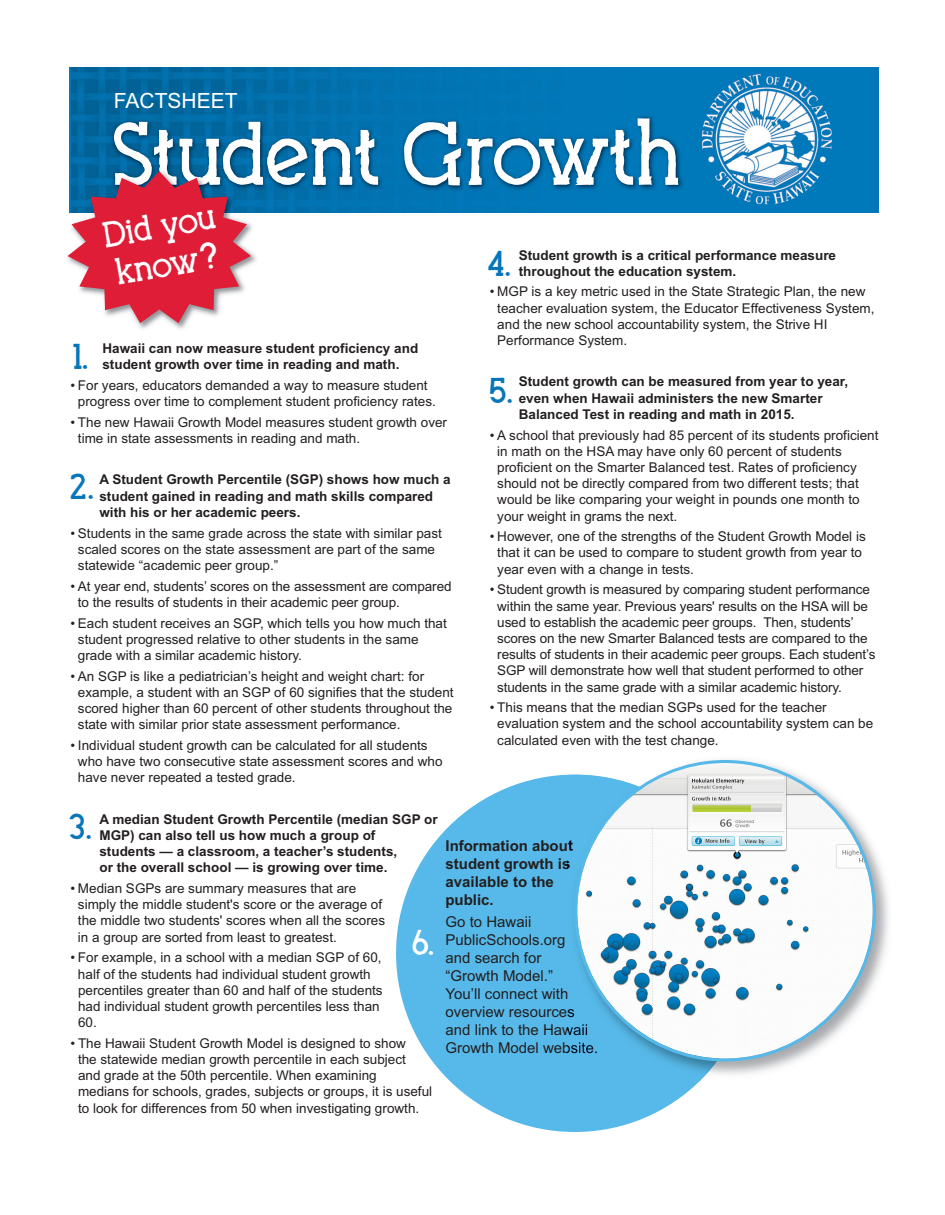
<style>
.page{position:relative;width:945px;height:1215px;background:#fff}
.page>*{position:absolute;margin:0;border:0;box-sizing:border-box;transform-origin:0 0}
.t1{font:90px "YWFT Soaka";letter-spacing:-.03em;color:#fff}
.t2{font:36px/39px "YWFT Soaka";color:#fff}
.t3{font:36px "YWFT Soaka";color:#0775ba}
.t4{font:21px "Arial";color:#fff}
.t5{font:15px/18px "Arial";color:#231f20}
.t6{font:700 15px/18px "Arial";color:#231f20}
.t7{font:13.5px/16.2px "Arial";color:#231f20}
.t8{font:700 13.5px/16.2px "Arial";color:#231f20}
</style>
<div class="page">
<img style="left:72px;top:68px;width:800px;height:145px">
<img style="left:94px;top:101px;width:638px;height:112px">
<img style="left:67px;top:166px;width:196px;height:94px">
<img style="left:69px;top:166px;width:25px;height:5px">
<img style="left:114px;top:166px;width:63px;height:5px">
<img style="left:137px;top:250px;width:126px;height:79px">
<svg style="left:68px;top:171px;width:183px;height:152px"></svg>
<div style="left:396px;top:775px;width:357px;height:357px;background:#56b9e9;border-radius:50%"></div>
<img style="left:568px;top:774px;width:320px;height:299px">
<img style="left:568px;top:775px;width:185px;height:306px">
<svg style="left:574px;top:760px;width:302px;height:301px"></svg>
<h3 class="t4" style="left:114px;top:88px;width:125px">FACTSHEET</h3>
<h1 class="t1" style="left:110px;top:122px;width:571px">Student Growth</h1>
<h2 class="t2" style="left:99px;top:220px;width:118px;rotate:-10deg">Did you know?</h2>
<p class="t8" style="left:519px;top:247px;width:319px">Student growth is a critical performance measure throughout the education system.</p>
<p class="t7" style="left:497px;top:284px;width:379px;text-indent:-7px">• MGP is a key metric used in the State Strategic Plan, the new teacher evaluation system, the Educator Effectiveness System, and the new school accountability system, the Strive HI Performance System.</p>
<p class="t8" style="left:519px;top:374px;width:331px">Student growth can be measured from year to year, even when Hawaii administers the new Smarter<br>Balanced Test in reading and math in 2015.</p>
<p class="t7" style="left:497px;top:427px;width:383px;text-indent:-8px">• A school that previously had 85 percent of its students proficient in math on the HSA may have only 60 percent of students proficient on the Smarter Balanced test. Rates of proficiency should not be directly compared from two different tests; that would be like comparing your weight in pounds one month to your weight in grams the next.</p>
<p class="t7" style="left:497px;top:529px;width:370px;text-indent:-8px">• However, one of the strengths of the Student Growth Model is that it can be used to compare to student growth from year to year even with a change in tests.</p>
<p class="t7" style="left:497px;top:582px;width:380px;text-indent:-7px">• Student growth is measured by comparing student performance within the same year. Previous years' results on the HSA will be used to establish the academic peer groups. Then, students’ scores on the new Smarter Balanced tests are compared to the results of students in their academic peer groups. Each student’s SGP will demonstrate how well that student performed to other students in the same grade with a similar academic history.</p>
<p class="t7" style="left:497px;top:700px;width:377px;text-indent:-8px">• This means that the median SGPs used for the teacher evaluation system and the school accountability system can be calculated even with the test change.</p>
<h2 class="t3" style="left:488px;top:250px;width:24px">4.</h2>
<p class="t8" style="left:102px;top:340px;width:317px">Hawaii can now measure student proficiency and student growth over time in reading and math.</p>
<p class="t7" style="left:78px;top:377px;width:359px;text-indent:-8px">• For years, educators demanded a way to measure student progress over time to complement student proficiency rates.</p>
<p class="t7" style="left:78px;top:414px;width:371px;text-indent:-8px">• The new Hawaii Growth Model measures student growth over time in state assessments in reading and math.</p>
<p class="t8" style="left:99px;top:472px;width:353px">A Student Growth Percentile (SGP) shows how much a student gained in reading and math skills compared with his or her academic peers.</p>
<p class="t7" style="left:78px;top:525px;width:365px;text-indent:-7px">• Students in the same grade across the state with similar past scaled scores on the state assessment are part of the same statewide “academic peer group.”</p>
<p class="t7" style="left:78px;top:578px;width:375px;text-indent:-8px">• At year end, students’ scores on the assessment are compared to the results of students in their academic peer group.</p>
<p class="t7" style="left:78px;top:615px;width:370px;text-indent:-8px">• Each student receives an SGP, which tells you how much that student progressed relative to other students in the same grade with a similar academic history.</p>
<p class="t7" style="left:78px;top:668px;width:377px;text-indent:-8px">• An SGP is like a pediatrician’s height and weight chart: for example, a student with an SGP of 60 signifies that the student scored higher than 60 percent of other students throughout the state with similar prior state assessment performance.</p>
<p class="t7" style="left:78px;top:737px;width:366px;text-indent:-8px">• Individual student growth can be calculated for all students who have two consecutive state assessment scores and who have never repeated a tested grade.</p>
<p class="t8" style="left:99px;top:811px;width:340px">A median Student Growth Percentile (median SGP or MGP) can also tell us how much a group of<br>students — a classroom, a teacher’s students,<br>or the overall school — is growing over time.</p>
<p class="t7" style="left:78px;top:880px;width:309px;text-indent:-8px">• Median SGPs are summary measures that are simply the middle student's score or the average of the middle two students' scores when all the scores in a group are sorted from least to greatest.</p>
<p class="t7" style="left:78px;top:950px;width:306px;text-indent:-8px">• For example, in a school with a median SGP of 60, half of the students had individual student growth percentiles greater than 60 and half of the students had individual student growth percentiles less than 60.</p>
<p class="t7" style="left:78px;top:1035px;width:356px;text-indent:-8px">• The Hawaii Student Growth Model is designed to show<br>the statewide median growth percentile in each subject<br>and grade at the 50th percentile. When examining<br>medians for schools, grades, subjects or groups, it is useful to look for differences from 50 when investigating growth.</p>
<h2 class="t3" style="left:72px;top:344px;width:18px">1.</h2>
<h2 class="t3" style="left:488px;top:377px;width:27px">5.</h2>
<h2 class="t3" style="left:69px;top:474px;width:27px">2.</h2>
<h2 class="t3" style="left:69px;top:813px;width:25px">3.</h2>
<p class="t6" style="left:446px;top:836px;width:129px">Information about student growth is available to the public.</p>
<p class="t5" style="left:446px;top:913px;width:154px">Go to Hawaii<br>PublicSchools.org<br>and search for “Growth Model.”<br>You’ll connect with overview resources and link to the Hawaii<br>Growth Model website.</p>
<h2 class="t2" style="left:412px;top:926px;width:24px">6.</h2>
</div>
